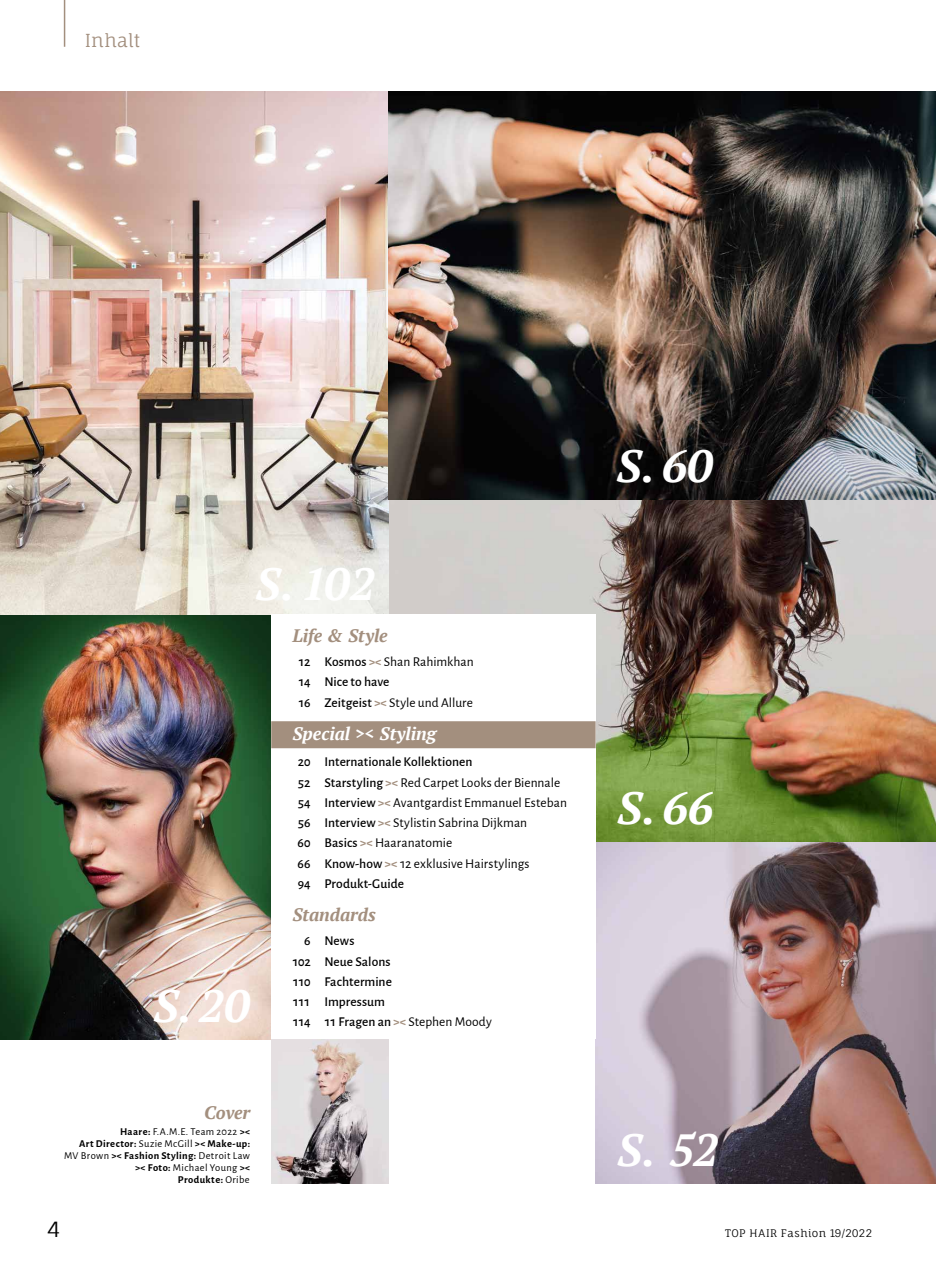
<style>
.page{position:relative;width:936px;height:1263px;background:#fff}
.page>*{position:absolute;margin:0;border:0;box-sizing:border-box;transform-origin:0 0}
.t1{font:italic 700 45px "PT Serif";letter-spacing:-.005em;color:#fff}
.t2{font:21px "Fauna One";color:#000}
.t3{font:italic 700 18px "PT Serif";color:#a38f7e}
.t4{font:italic 700 18px "PT Serif";color:#fff}
.t5{font:18px "Fauna One";color:#a38f7e}
.t6{font:13.5px/20.2px "Alegreya Sans";letter-spacing:.005em;color:#000}
.t7{font:500 13.5px/20.2px "Alegreya Sans";color:#000}
.t8{font:700 10.5px/12px "Alegreya Sans";letter-spacing:.04em;color:#000;text-align:right}
.t9{font:10.5px "Fauna One";letter-spacing:.04em;color:#000}
.s1{font-weight:400}
.s2{font-weight:700;color:#a38f7e}
.s3{font-weight:500}
</style>
<div class="page">
<img style="left:0;top:614px;width:271px;height:425px">
<img style="left:595px;top:841px;width:340px;height:342px">
<img style="left:388px;top:499px;width:547px;height:342px">
<img style="left:0;top:91px;width:388px;height:523px">
<img style="left:271px;top:1039px;width:117px;height:144px">
<img style="left:388px;top:91px;width:547px;height:408px">
<div style="left:271px;top:614px;width:324px;height:425px;background:#fff"></div>
<div style="left:271px;top:721px;width:324px;height:27px;background:#a38f7e"></div>
<hr style="left:64px;top:0;width:1px;height:47px;background:#a38f7e">
<h3 class="t5" style="left:85px;top:29px;width:57px">Inhalt</h3>
<h1 class="t1" style="left:255px;top:554px;width:121px">S. 102</h1>
<h1 class="t1" style="left:153px;top:976px;width:98px">S. 20</h1>
<h3 class="t3" style="left:204px;top:1100px;width:48px">Cover</h3>
<p class="t8" style="left:64px;top:1125px;width:187px">Haare: <span class="s1">F.A.M.E. Team 2022</span> &gt;&lt;<br>Art Director: <span class="s1">Suzie McGill</span> &gt;&lt; Make-up:<br><span class="s1">MV Brown</span> &gt;&lt; Fashion Styling: <span class="s1">Detroit Law </span>&gt;&lt; Foto: <span class="s1">Michael Young</span> &gt;&lt;<br>Produkte: <span class="s1">Oribe</span></p>
<h3 class="t3" style="left:292px;top:623px;width:97px">Life &amp; Style</h3>
<p class="t7" style="left:298px;top:651px;width:177px">12 Kosmos <span class="s2">&gt;&lt;</span> <span class="s1">Shan Rahimkhan<br></span>14 Nice to have<br>16 Zeitgeist <span class="s2">&gt;&lt;</span> <span class="s1">Style und Allure</span></p>
<h3 class="t4" style="left:292px;top:721px;width:145px">Special &gt;&lt; Styling</h3>
<p class="t6" style="left:297px;top:751px;width:271px"><span class="s3">20 Internationale Kollektionen<br>52 Starstyling</span> <span class="s2">&gt;&lt;</span> Red Carpet Looks der Biennale <span class="s3">54 Interview</span> <span class="s2">&gt;&lt;</span> Avantgardist Emmanuel Esteban <span class="s3">56 Interview</span> <span class="s2">&gt;&lt;</span> Stylistin Sabrina Dijkman<br><span class="s3">60 Basics</span> <span class="s2">&gt;&lt;</span> Haaranatomie<br><span class="s3">66 Know-how</span> <span class="s2">&gt;&lt;</span> 12 exklusive Hairstylings<br><span class="s3">94 Produkt-Guide</span></p>
<h3 class="t3" style="left:292px;top:902px;width:85px">Standards</h3>
<p class="t7" style="left:292px;top:930px;width:201px;text-indent:12px">6 News<br>102 Neue Salons<br>110 Fachtermine<br>111 Impressum<br>114 11 Fragen an <span class="s2">&gt;&lt;</span> <span class="s1">Stephen Moody</span></p>
<h1 class="t1" style="left:616px;top:436px;width:98px">S. 60</h1>
<h1 class="t1" style="left:617px;top:778px;width:98px">S. 66</h1>
<h1 class="t1" style="left:617px;top:1120px;width:103px">S. 52</h1>
<h2 class="t2" style="left:48px;top:1216px;width:14px">4</h2>
<p class="t9" style="left:725px;top:1227px;width:148px">TOP HAIR Fashion 19/2022</p>
</div>
